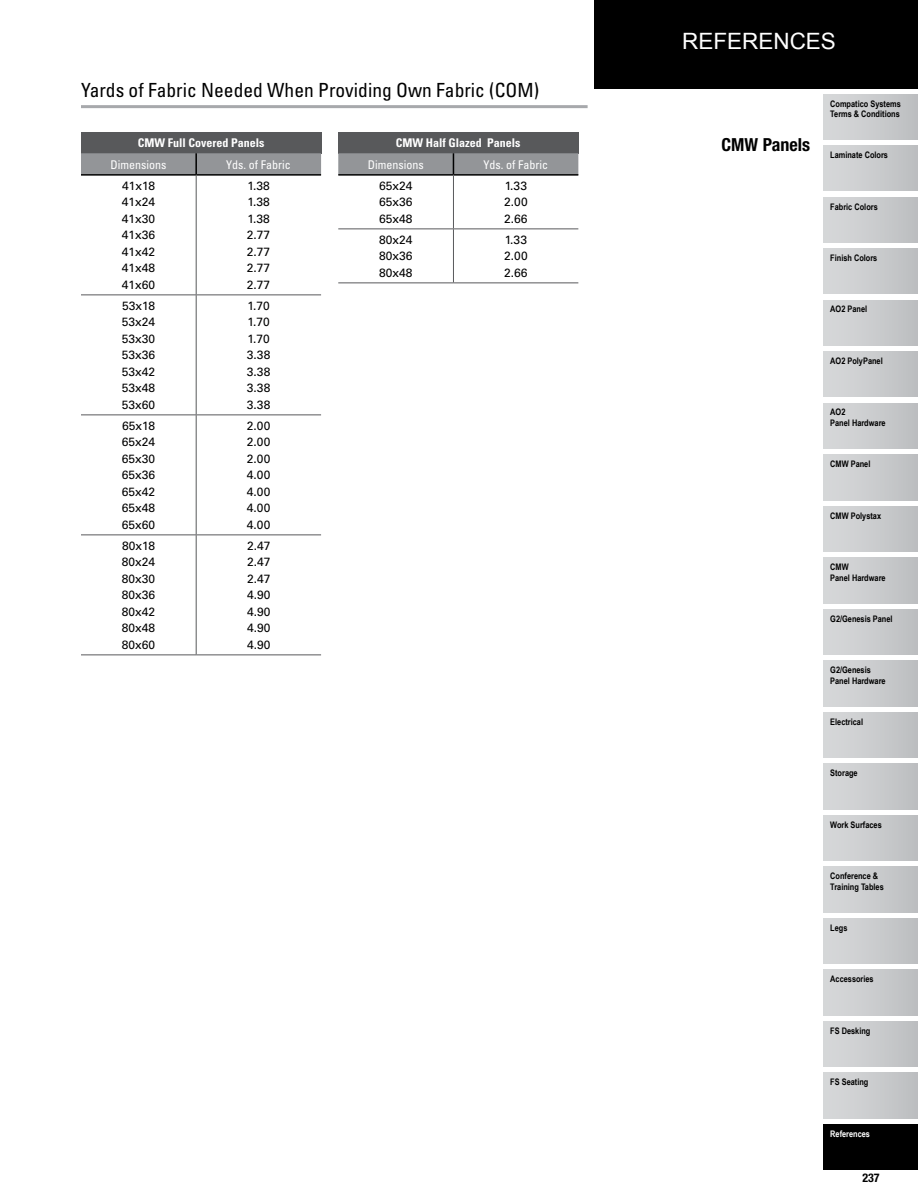
<style>
.page{position:relative;width:918px;height:1188px;background:#fff}
.page>*{position:absolute;margin:0;border:0;box-sizing:border-box;transform-origin:0 0}
.t1{font:22.5px "Arial";color:#fff}
.t2{font:condensed 19.5px "Univers";color:#000}
.t3{font:700 condensed 18px "Helvetica Neue LT Std";color:#000}
.t4{font:12px/16.5px "Univers";color:#000;text-align:justify}
.t5{font:condensed 12px "Univers";color:#fff}
.t6{font:700 condensed 12px "Univers";color:#fff}
.t7{font:700 condensed 12px "Helvetica Neue LT Std";color:#000}
.t8{font:700 9px/10.8px "Arial Narrow";color:#000}
.t9{font:700 9px "Arial Narrow";color:#fff}
</style>
<div class="page">
<div style="left:824px;top:94px;width:94px;height:45px;background:linear-gradient(to right,#d8dadb,#bdbfc1)"></div>
<div style="left:824px;top:352px;width:94px;height:45px;background:linear-gradient(to right,#d8dadb,#bdbfc1)"></div>
<div style="left:824px;top:403px;width:94px;height:45px;background:linear-gradient(to right,#d8dadb,#bdbfc1)"></div>
<div style="left:824px;top:455px;width:94px;height:45px;background:linear-gradient(to right,#d8dadb,#bdbfc1)"></div>
<div style="left:824px;top:300px;width:94px;height:45px;background:linear-gradient(to right,#d8dadb,#bdbfc1)"></div>
<div style="left:824px;top:146px;width:94px;height:45px;background:linear-gradient(to right,#d8dadb,#bdbfc1)"></div>
<div style="left:824px;top:197px;width:94px;height:45px;background:linear-gradient(to right,#d8dadb,#bdbfc1)"></div>
<div style="left:824px;top:249px;width:94px;height:45px;background:linear-gradient(to right,#d8dadb,#bdbfc1)"></div>
<div style="left:824px;top:1124px;width:94px;height:46px;background:#000"></div>
<div style="left:824px;top:1073px;width:94px;height:45px;background:linear-gradient(to right,#d8dadb,#bdbfc1)"></div>
<div style="left:824px;top:918px;width:94px;height:46px;background:linear-gradient(to right,#d8dadb,#bdbfc1)"></div>
<div style="left:824px;top:970px;width:94px;height:45px;background:linear-gradient(to right,#d8dadb,#bdbfc1)"></div>
<div style="left:824px;top:1021px;width:94px;height:46px;background:linear-gradient(to right,#d8dadb,#bdbfc1)"></div>
<div style="left:824px;top:506px;width:94px;height:46px;background:linear-gradient(to right,#d8dadb,#bdbfc1)"></div>
<div style="left:824px;top:764px;width:94px;height:45px;background:linear-gradient(to right,#d8dadb,#bdbfc1)"></div>
<div style="left:824px;top:815px;width:94px;height:46px;background:linear-gradient(to right,#d8dadb,#bdbfc1)"></div>
<div style="left:824px;top:867px;width:94px;height:45px;background:linear-gradient(to right,#d8dadb,#bdbfc1)"></div>
<div style="left:824px;top:712px;width:94px;height:46px;background:linear-gradient(to right,#d8dadb,#bdbfc1)"></div>
<div style="left:824px;top:558px;width:94px;height:45px;background:linear-gradient(to right,#d8dadb,#bdbfc1)"></div>
<div style="left:824px;top:609px;width:94px;height:46px;background:linear-gradient(to right,#d8dadb,#bdbfc1)"></div>
<div style="left:824px;top:661px;width:94px;height:45px;background:linear-gradient(to right,#d8dadb,#bdbfc1)"></div>
<div style="left:594px;top:0;width:324px;height:88px;background:#000"></div>
<div style="left:81px;top:132px;width:240px;height:21px;background:#58595b"></div>
<div style="left:81px;top:153px;width:240px;height:21px;background:#939598"></div>
<hr style="left:195px;top:153px;width:2px;height:21px;background:#000">
<hr style="left:81px;top:174px;width:115px;height:2px;background:#000">
<hr style="left:196px;top:174px;width:125px;height:2px;background:#000">
<hr style="left:196px;top:176px;width:1px;height:119px;background:#58595b">
<hr style="left:81px;top:295px;width:115px;height:1px;background:#58595b">
<hr style="left:196px;top:295px;width:125px;height:1px;background:#58595b">
<hr style="left:196px;top:295px;width:1px;height:120px;background:#58595b">
<hr style="left:81px;top:415px;width:115px;height:1px;background:#58595b">
<hr style="left:196px;top:415px;width:125px;height:1px;background:#58595b">
<hr style="left:196px;top:415px;width:1px;height:120px;background:#58595b">
<hr style="left:81px;top:535px;width:115px;height:1px;background:#58595b">
<hr style="left:196px;top:535px;width:125px;height:1px;background:#58595b">
<hr style="left:196px;top:535px;width:1px;height:120px;background:#58595b">
<hr style="left:81px;top:655px;width:115px;height:1px;background:#58595b">
<hr style="left:196px;top:655px;width:125px;height:1px;background:#58595b">
<div style="left:338px;top:132px;width:240px;height:21px;background:#58595b"></div>
<div style="left:338px;top:153px;width:240px;height:21px;background:#939598"></div>
<hr style="left:338px;top:174px;width:115px;height:2px;background:#000">
<hr style="left:453px;top:174px;width:125px;height:2px;background:#000">
<hr style="left:453px;top:176px;width:1px;height:53px;background:#58595b">
<hr style="left:338px;top:229px;width:115px;height:1px;background:#58595b">
<hr style="left:453px;top:229px;width:125px;height:1px;background:#58595b">
<hr style="left:453px;top:229px;width:1px;height:54px;background:#58595b">
<hr style="left:338px;top:283px;width:115px;height:1px;background:#58595b">
<hr style="left:453px;top:283px;width:125px;height:1px;background:#58595b">
<hr style="left:81px;top:105px;width:507px;height:3px;background:#a7a9ac">
<h2 class="t2" style="left:81px;top:77px;width:460px">Yards of Fabric Needed When Providing Own Fabric (COM)</h2>
<p class="t6" style="left:138px;top:136px;width:128px">CMW Full Covered Panels</p>
<p class="t5" style="left:111px;top:157px;width:57px">Dimensions</p>
<p class="t5" style="left:226px;top:157px;width:66px">Yds. of Fabric</p>
<p class="t4" style="left:122px;top:177px;width:35px">41x18<br>41x24<br>41x30<br>41x36<br>41x42<br>41x48<br>41x60</p>
<p class="t4" style="left:247px;top:177px;width:25px">1.38<br>1.38<br>1.38<br>2.77<br>2.77<br>2.77<br>2.77</p>
<p class="t4" style="left:122px;top:297px;width:35px">53x18<br>53x24<br>53x30<br>53x36<br>53x42<br>53x48<br>53x60</p>
<p class="t4" style="left:247px;top:297px;width:25px">1.70<br>1.70<br>1.70<br>3.38<br>3.38<br>3.38<br>3.38</p>
<p class="t4" style="left:122px;top:417px;width:35px">65x18<br>65x24<br>65x30<br>65x36<br>65x42<br>65x48<br>65x60</p>
<p class="t4" style="left:247px;top:417px;width:25px">2.00<br>2.00<br>2.00<br>4.00<br>4.00<br>4.00<br>4.00</p>
<p class="t4" style="left:122px;top:537px;width:35px">80x18<br>80x24<br>80x30<br>80x36<br>80x42<br>80x48<br>80x60</p>
<p class="t4" style="left:247px;top:537px;width:25px">2.47<br>2.47<br>2.47<br>4.90<br>4.90<br>4.90<br>4.90</p>
<p class="t6" style="left:396px;top:136px;width:126px">CMW Half Glazed Panels</p>
<p class="t5" style="left:368px;top:157px;width:57px">Dimensions</p>
<p class="t5" style="left:484px;top:157px;width:66px">Yds. of Fabric</p>
<p class="t4" style="left:379px;top:177px;width:35px">65x24<br>65x36<br>65x48</p>
<p class="t4" style="left:504px;top:177px;width:25px">1.33<br>2.00<br>2.66</p>
<p class="t4" style="left:379px;top:231px;width:35px">80x24<br>80x36<br>80x48</p>
<p class="t4" style="left:504px;top:231px;width:25px">1.33<br>2.00<br>2.66</p>
<h1 class="t1" style="left:682px;top:26px;width:155px">REFERENCES</h1>
<h3 class="t3" style="left:721px;top:134px;width:90px">CMW Panels</h3>
<p class="t8" style="left:830px;top:97px;width:72px">Compatico Systems<br>Terms &amp; Conditions</p>
<p class="t8" style="left:830px;top:149px;width:59px">Laminate Colors</p>
<p class="t8" style="left:830px;top:201px;width:49px">Fabric Colors</p>
<p class="t8" style="left:830px;top:252px;width:49px">Finish Colors</p>
<p class="t8" style="left:830px;top:303px;width:38px">AO2 Panel</p>
<p class="t8" style="left:830px;top:355px;width:54px">AO2 PolyPanel</p>
<p class="t8" style="left:830px;top:406px;width:57px">AO2<br>Panel Hardware</p>
<p class="t8" style="left:830px;top:458px;width:42px">CMW Panel</p>
<p class="t8" style="left:830px;top:510px;width:52px">CMW Polystax</p>
<p class="t8" style="left:830px;top:561px;width:57px">CMW<br>Panel Hardware</p>
<p class="t8" style="left:830px;top:613px;width:64px">G2/Genesis Panel</p>
<p class="t8" style="left:830px;top:664px;width:57px">G2/Genesis<br>Panel Hardware</p>
<p class="t8" style="left:830px;top:716px;width:34px">Electrical</p>
<p class="t8" style="left:830px;top:767px;width:29px">Storage</p>
<p class="t8" style="left:830px;top:819px;width:53px">Work Surfaces</p>
<p class="t8" style="left:830px;top:870px;width:55px">Conference &amp;<br>Training Tables</p>
<p class="t8" style="left:830px;top:921px;width:19px">Legs</p>
<p class="t8" style="left:830px;top:973px;width:45px">Accessories</p>
<p class="t8" style="left:830px;top:1025px;width:42px">FS Desking</p>
<p class="t8" style="left:830px;top:1076px;width:40px">FS Seating</p>
<p class="t9" style="left:830px;top:1127px;width:41px">References</p>
<p class="t7" style="left:862px;top:1170px;width:19px">237</p>
</div>
